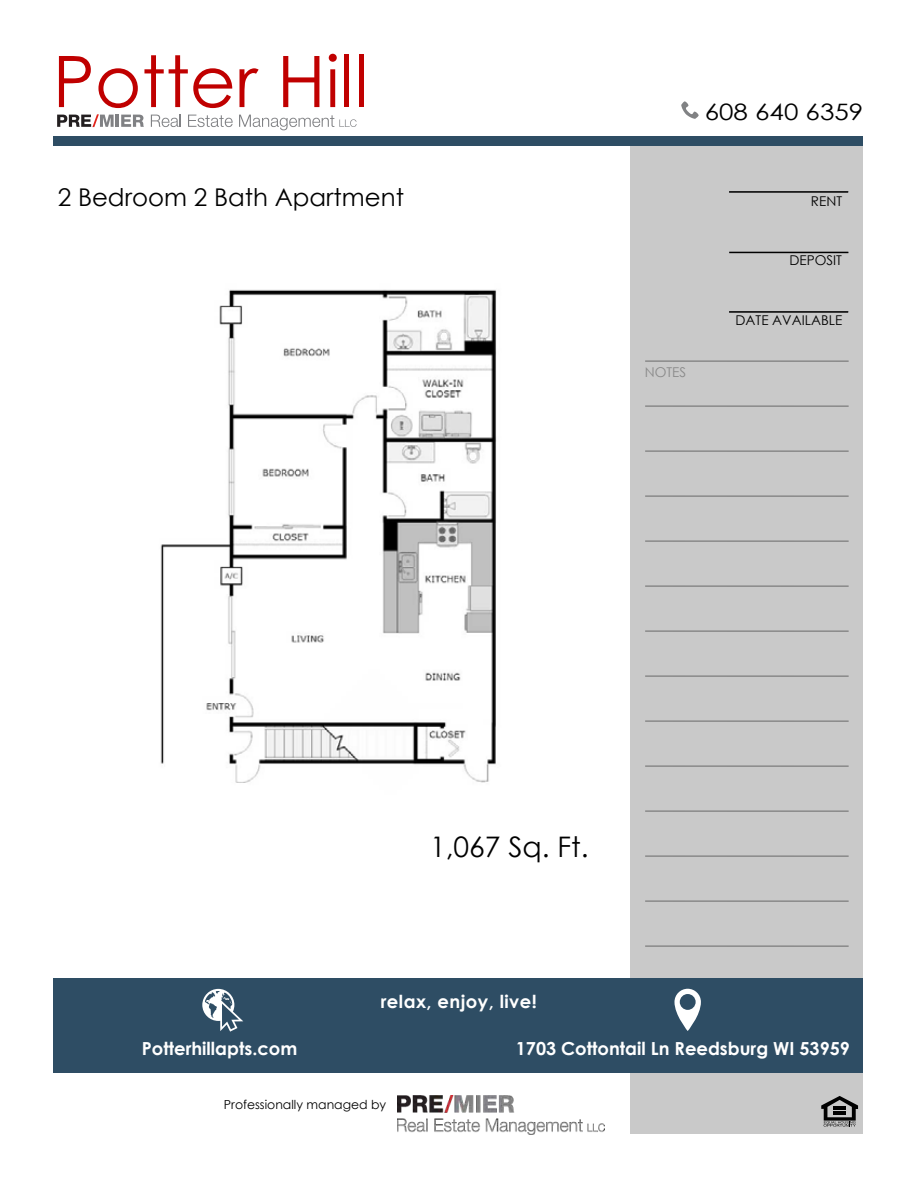
<style>
.page{position:relative;width:918px;height:1188px;background:#fff}
.page>*{position:absolute;margin:0;border:0;box-sizing:border-box;transform-origin:0 0}
.t1{font:71.1px "Century Gothic";color:#c00000}
.t2{font:28.35px "Century Gothic";color:#000}
.t3{font:24.45px "Century Gothic";color:#000}
.t4{font:22.65px "Century Gothic";color:#000;scale:1.15 1}
.t5{font:700 18px "Century Gothic";color:#fff}
.t6{font:700 18px "Century Gothic";letter-spacing:.025em;color:#fff}
.t7{font:13.5px "Century Gothic";color:#000}
.t8{font:13.5px "Century Gothic";color:#898989}
.t9{font:12.45px "Century Gothic";color:#000}
</style>
<div class="page">
<div style="left:631px;top:144px;width:232px;height:990px;background:#c9c9c9"></div>
<div style="left:53px;top:978px;width:810px;height:94px;background:#2e4d64"></div>
<img style="left:398px;top:1096px;width:207px;height:39px">
<svg style="left:202px;top:989px;width:41px;height:43px"></svg>
<svg style="left:674px;top:989px;width:27px;height:42px"></svg>
<svg style="left:821px;top:1096px;width:37px;height:31px"></svg>
<hr style="left:645px;top:360px;width:204px;height:2px;background:#898989">
<hr style="left:645px;top:405px;width:204px;height:2px;background:#898989">
<hr style="left:645px;top:450px;width:204px;height:2px;background:#898989">
<hr style="left:645px;top:495px;width:204px;height:2px;background:#898989">
<hr style="left:645px;top:540px;width:204px;height:2px;background:#898989">
<hr style="left:645px;top:585px;width:204px;height:2px;background:#898989">
<hr style="left:645px;top:630px;width:204px;height:2px;background:#898989">
<hr style="left:645px;top:675px;width:204px;height:2px;background:#898989">
<hr style="left:645px;top:720px;width:204px;height:2px;background:#898989">
<hr style="left:645px;top:765px;width:204px;height:2px;background:#898989">
<hr style="left:645px;top:810px;width:204px;height:2px;background:#898989">
<hr style="left:645px;top:855px;width:204px;height:2px;background:#898989">
<hr style="left:645px;top:900px;width:204px;height:2px;background:#898989">
<hr style="left:645px;top:945px;width:204px;height:2px;background:#898989">
<hr style="left:729px;top:311px;width:119px;height:2px;background:#000">
<hr style="left:729px;top:252px;width:119px;height:1px;background:#000">
<hr style="left:729px;top:191px;width:119px;height:2px;background:#000">
<div style="left:53px;top:136px;width:810px;height:10px;background:#2e4d64"></div>
<svg style="left:681px;top:101px;width:18px;height:18px"></svg>
<img style="left:160px;top:289px;width:337px;height:494px">
<svg style="left:57px;top:114px;width:87px;height:13px"></svg>
<svg style="left:151px;top:115px;width:30px;height:12px"></svg>
<svg style="left:188px;top:115px;width:45px;height:12px"></svg>
<svg style="left:239px;top:115px;width:118px;height:15px"></svg>
<h1 class="t1" style="left:53px;top:32px;width:317px">Potter Hill</h1>
<h3 class="t3" style="left:58px;top:181px;width:348px">2 Bedroom 2 Bath Apartment</h3>
<p class="t4" style="left:705px;top:96px;width:139px">608 640 6359</p>
<p class="t8" style="left:645px;top:363px;width:43px">NOTES</p>
<p class="t7" style="left:811px;top:192px;width:33px">RENT</p>
<p class="t7" style="left:790px;top:251px;width:54px">DEPOSIT</p>
<p class="t7" style="left:736px;top:311px;width:108px">DATE AVAILABLE</p>
<h2 class="t2" style="left:430px;top:827px;width:160px">1,067 Sq. Ft.</h2>
<p class="t6" style="left:381px;top:988px;width:158px">relax, enjoy, live!</p>
<p class="t5" style="left:142px;top:1035px;width:157px">Potterhillapts.com</p>
<p class="t5" style="left:516px;top:1035px;width:336px">1703 Cottontail Ln Reedsburg WI 53959</p>
<p class="t9" style="left:224px;top:1096px;width:164px">Professionally managed by</p>
</div>
